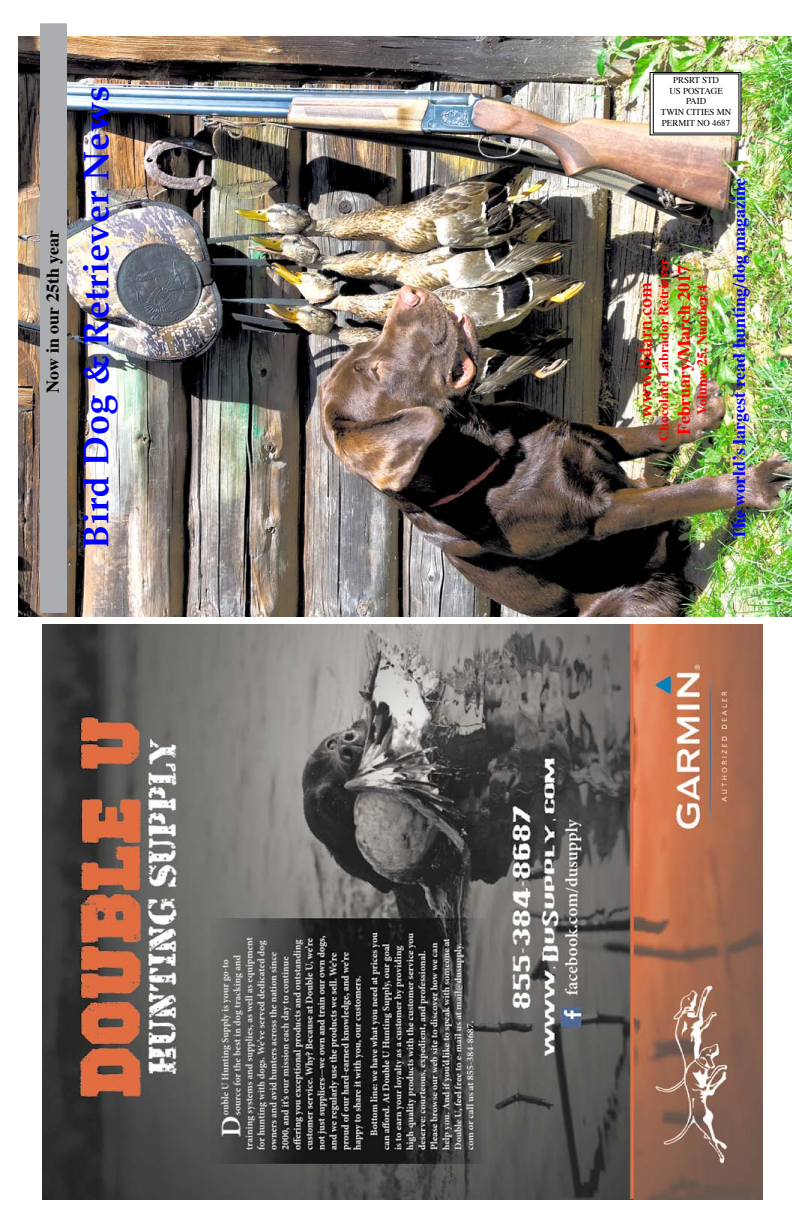
<style>
.page{position:relative;width:792px;height:1224px;background:#fff}
.page>*{position:absolute;margin:0;border:0;box-sizing:border-box;transform-origin:0 0}
.t1{font:700 36px "Palatino";letter-spacing:.01em;color:#00f}
.t2{font:700 18px "Times";color:#00f}
.t3{font:700 18px "Times";color:#f00}
.t4{font:700 18px "Times";color:#000}
.t5{font:700 18px "Palatino";color:#f00}
.t6{font:700 14px "Times";color:#f00}
.t7{font:9px/10.8px "Times";color:#000;text-align:center}
</style>
<div class="page">
<img style="left:18px;top:36px;width:774px;height:581px">
<div style="left:650px;top:72px;width:91px;height:63px;background:#fff"></div>
<div style="left:650px;top:72px;width:91px;height:63px;border:1px solid #000"></div>
<div style="left:40px;top:23px;width:27px;height:590px;background:#abadb0"></div>
<img style="left:42px;top:624px;width:720px;height:576px">
<h2 class="t4" style="left:36px;top:393px;width:164px;rotate:-90deg">Now in our 25th year</h2>
<h1 class="t1" style="left:66px;top:549px;width:464px;rotate:-90deg">Bird Dog &amp; Retriever News</h1>
<p class="t7" style="left:661px;top:74px;width:72px">PRSRT STD<br>US POSTAGE<br>PAID<br>TWIN CITIES MN<br>PERMIT NO 4687</p>
<h3 class="t6" style="left:650px;top:441px;width:183px;rotate:-90deg">Chocolate Labrador Retriever</h3>
<h2 class="t3" style="left:667px;top:435px;width:172px;rotate:-90deg">February/March 2017</h2>
<h2 class="t5" style="left:630px;top:418px;width:138px;rotate:-90deg">www.Bdarn.com</h2>
<h3 class="t6" style="left:689px;top:415px;width:131px;rotate:-90deg">Volume 25, Number 4</h3>
<h2 class="t2" style="left:722px;top:540px;width:364px;rotate:-90deg">The world’s largest read hunting/dog magazine</h2>
</div>
